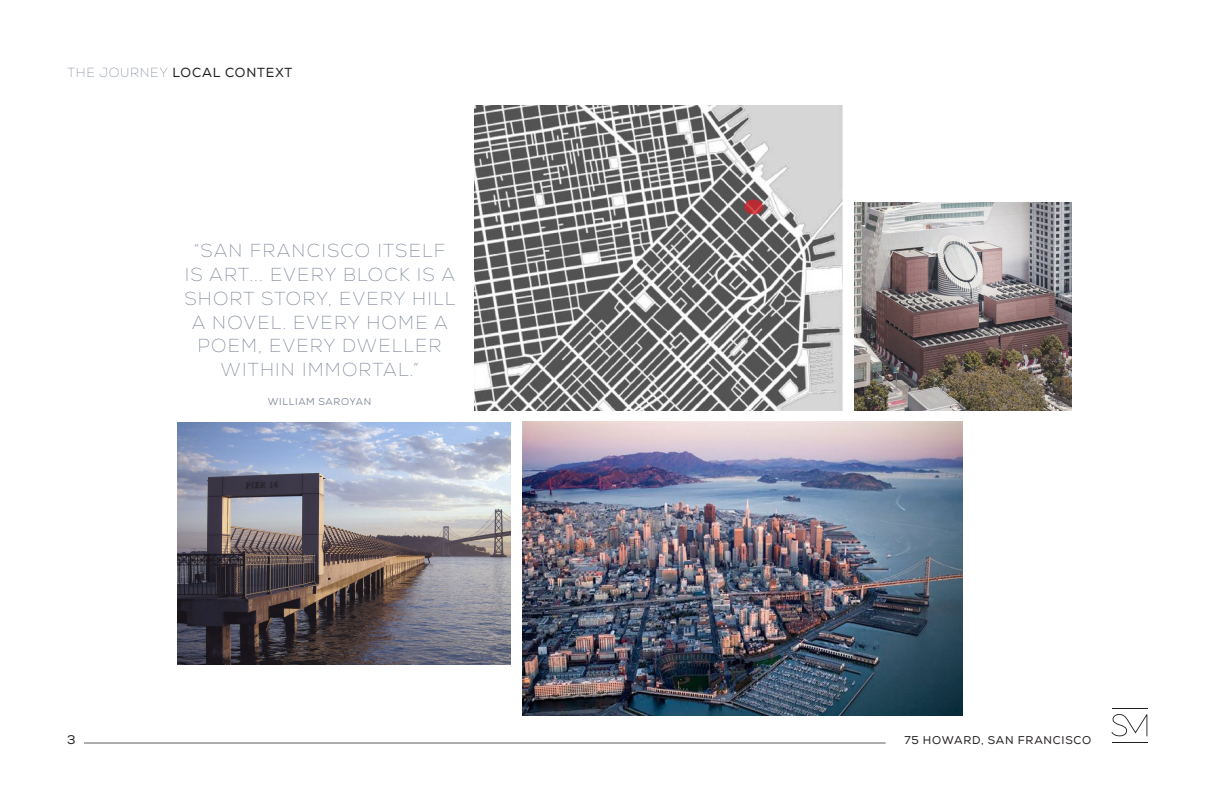
<style>
.page{position:relative;width:1215px;height:810px;background:#fff}
.page>*{position:absolute;margin:0;border:0;box-sizing:border-box;transform-origin:0 0}
._4-Texte_courant{font:100 18.75px/23.8px "Nexa";letter-spacing:.065em;color:#788196;text-align:center}
._4-Texte_courant-2{font:13.12px "Nexa";letter-spacing:.065em;color:#231f20}
.t1{font:12.5px "Nexa";color:#231f20}
.t2{font:11.25px "Nexa";letter-spacing:.065em;color:#231f20}
._4-Texte_courant-3{font:9.88px "Nexa";letter-spacing:.065em;color:#788196}
.s1{font-weight:100;color:#788196}
</style>
<div class="page">
<hr style="left:84px;top:743px;width:802px;height:1px;background:#5b5d61">
<hr style="left:1112px;top:708px;width:36px;height:1px;background:#231f20">
<hr style="left:1112px;top:742px;width:36px;height:1px;background:#231f20">
<svg style="left:1111px;top:714px;width:36px;height:22px"></svg>
<img style="left:523px;top:422px;width:440px;height:293px">
<img style="left:178px;top:423px;width:332px;height:241px">
<img style="left:474px;top:105px;width:369px;height:306px">
<svg style="left:744px;top:200px;width:19px;height:14px"></svg>
<img style="left:854px;top:202px;width:217px;height:209px">
<p class="_4-Texte_courant-2" style="left:68px;top:65px;width:226px"><span class="s1">THE JOURNEY</span> LOCAL CONTEXT</p>
<p class="_4-Texte_courant" style="left:184px;top:239px;width:272px">“SAN FRANCISCO ITSELF<br>IS ART... EVERY BLOCK IS A<br>SHORT STORY, EVERY HILL<br>A NOVEL. EVERY HOME A<br>POEM, EVERY DWELLER<br>WITHIN IMMORTAL.”</p>
<p class="_4-Texte_courant-3" style="left:268px;top:395px;width:105px">WILLIAM SAROYAN</p>
<p class="t1" style="left:67px;top:732px;width:10px">3</p>
<p class="t2" style="left:904px;top:733px;width:188px">75 HOWARD, SAN FRANCISCO</p>
</div>
